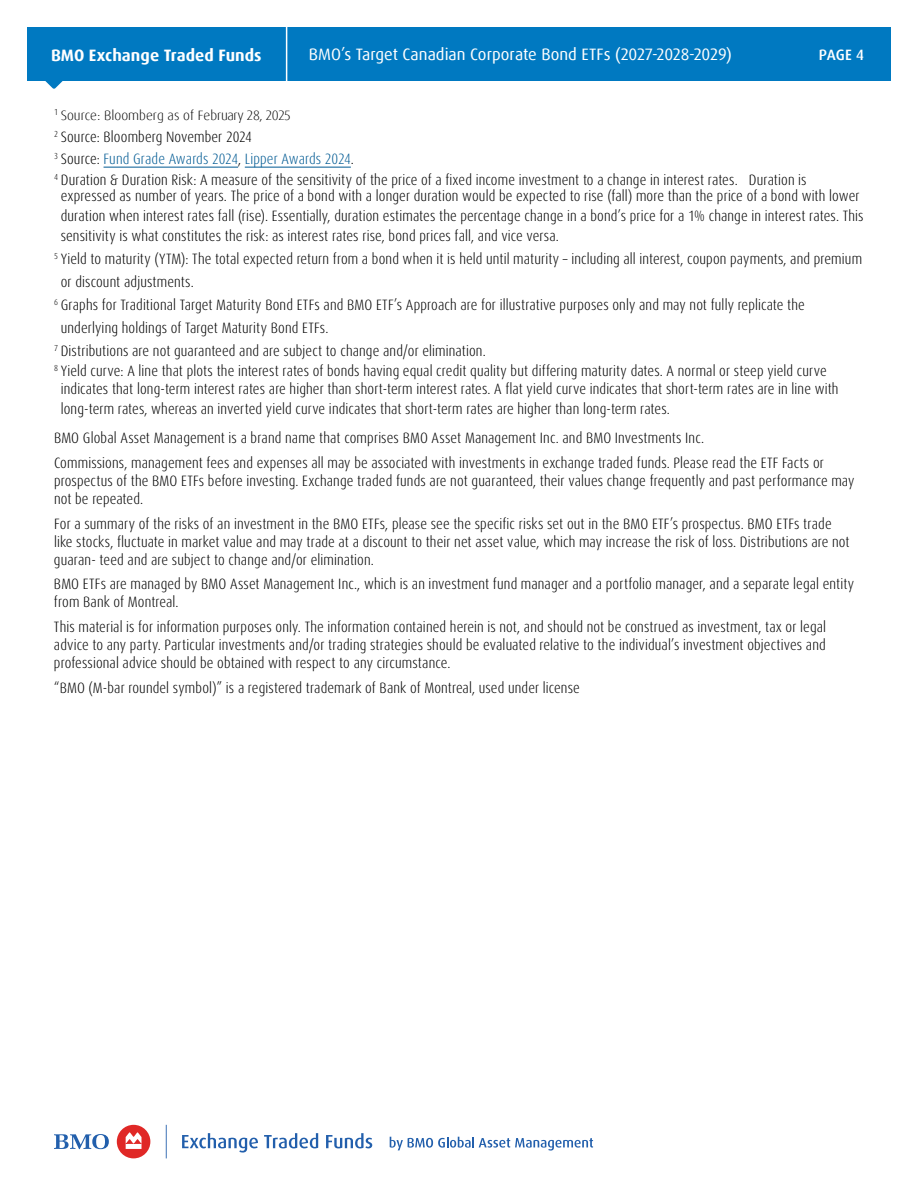
<style>
.page{position:relative;width:918px;height:1188px;background:#fff}
.page>*{position:absolute;margin:0;border:0;box-sizing:border-box;transform-origin:0 0}
.t1{font:16.5px "Dax Pro";color:#fff}
.t2{font:700 16.5px "Dax Pro";color:#fff}
.Body_Copy{font:300 condensed 15px/18px "Dax Pro";letter-spacing:.01em;color:#000}
.t3{font:500 15px "Dax Pro";color:#fff}
.Body_Copy-2{font:300 13.5px "Dax Pro";color:#000}
.s1{color:#005a93}
</style>
<div class="page">
<div style="left:27px;top:27px;width:864px;height:54px;background:#0079c1"></div>
<svg style="left:45px;top:81px;width:18px;height:8px"></svg>
<hr style="left:286px;top:27px;width:1px;height:54px;background:#fff">
<div style="left:117px;top:1125px;width:33px;height:33px;background:#e02826;border-radius:50%"></div>
<svg style="left:126px;top:1132px;width:16px;height:17px"></svg>
<svg style="left:54px;top:1134px;width:55px;height:15px"></svg>
<svg style="left:182px;top:1133px;width:76px;height:20px"></svg>
<svg style="left:264px;top:1133px;width:54px;height:15px"></svg>
<svg style="left:326px;top:1133px;width:46px;height:15px"></svg>
<svg style="left:166px;top:1125px;width:1px;height:33px"></svg>
<svg style="left:390px;top:1137px;width:203px;height:14px"></svg>
<hr style="left:104px;top:167px;width:134px;height:1px;background:#005a93">
<hr style="left:245px;top:167px;width:106px;height:1px;background:#005a93">
<p class="t2" style="left:51px;top:45px;width:212px">BMO Exchange Traded Funds</p>
<p class="t1" style="left:309px;top:44px;width:424px">BMO’s Target Canadian Corporate Bond ETFs (2027-2028-2029)</p>
<p class="t3" style="left:819px;top:45px;width:47px">PAGE 4</p>
<p class="Body_Copy-2" style="left:54px;top:106px;width:238px"><sup>1</sup> Source: Bloomberg as of February 28, 2025</p>
<p class="Body_Copy" style="left:54px;top:126px;width:301px;line-height:22.4px"><sup>2</sup> Source: Bloomberg November 2024<br><sup>3</sup> Source: <span class="s1">Fund Grade Awards 2024</span>, <span class="s1">Lipper Awards 2024</span>.</p>
<p class="Body_Copy" style="left:61px;top:172px;width:800px;line-height:16.4px;text-indent:-7px"><sup>4</sup> Duration &amp; Duration Risk: A measure of the sensitivity of the price of a fixed income investment to a change in interest rates. Duration is expressed as number of years. The price of a bond with a longer duration would be expected to rise (fall) more than the price of a bond with lower</p>
<p class="Body_Copy" style="left:61px;top:206px;width:804px;line-height:19.6px">duration when interest rates fall (rise). Essentially, duration estimates the percentage change in a bond’s price for a 1% change in interest rates. This sensitivity is what constitutes the risk: as interest rates rise, bond prices fall, and vice versa.</p>
<p class="Body_Copy" style="left:54px;top:250px;width:810px"><sup>5</sup> Yield to maturity (YTM): The total expected return from a bond when it is held until maturity – including all interest, coupon payments, and premium</p>
<p class="Body_Copy" style="left:61px;top:273px;width:135px">or discount adjustments.</p>
<p class="Body_Copy" style="left:54px;top:296px;width:753px"><sup>6</sup> Graphs for Traditional Target Maturity Bond ETFs and BMO ETF’s Approach are for illustrative purposes only and may not fully replicate the</p>
<p class="Body_Copy" style="left:61px;top:319px;width:269px">underlying holdings of Target Maturity Bond ETFs.</p>
<p class="Body_Copy" style="left:54px;top:342px;width:433px"><sup>7</sup> Distributions are not guaranteed and are subject to change and/or elimination.</p>
<p class="Body_Copy" style="left:61px;top:361px;width:779px;text-indent:-7px"><sup>8</sup> Yield curve: A line that plots the interest rates of bonds having equal credit quality but differing maturity dates. A normal or steep yield curve indicates that long-term interest rates are higher than short-term interest rates. A flat yield curve indicates that short-term rates are in line with</p>
<p class="Body_Copy" style="left:54px;top:394px;width:652px;line-height:29.1px;text-indent:7px">long-term rates, whereas an inverted yield curve indicates that short-term rates are higher than long-term rates.<br>BMO Global Asset Management is a brand name that comprises BMO Asset Management Inc. and BMO Investments Inc.</p>
<p class="Body_Copy" style="left:54px;top:454px;width:802px">Commissions, management fees and expenses all may be associated with investments in exchange traded funds. Please read the ETF Facts or prospectus of the BMO ETFs before investing. Exchange traded funds are not guaranteed, their values change frequently and past performance may not be repeated.</p>
<p class="Body_Copy" style="left:54px;top:514px;width:797px">For a summary of the risks of an investment in the BMO ETFs, please see the specific risks set out in the BMO ETF’s prospectus. BMO ETFs trade like stocks, fluctuate in market value and may trade at a discount to their net asset value, which may increase the risk of loss. Distributions are not guaran- teed and are subject to change and/ or elimination.</p>
<p class="Body_Copy" style="left:54px;top:575px;width:802px">BMO ETFs are managed by BMO Asset Management Inc., which is an investment fund manager and a portfolio manager, and a separate legal entity from Bank of Montreal.</p>
<p class="Body_Copy" style="left:54px;top:618px;width:774px;text-align:justify">This material is for information purposes only. The information contained herein is not, and should not be construed as investment, tax or legal advice to any party. Particular investments and/or trading strategies should be evaluated relative to the individual’s investment objectives and professional advice should be obtained with respect to any circumstance.</p>
<p class="Body_Copy" style="left:54px;top:679px;width:527px">“BMO (M-bar roundel symbol)” is a registered trademark of Bank of Montreal, used under license</p>
</div>
